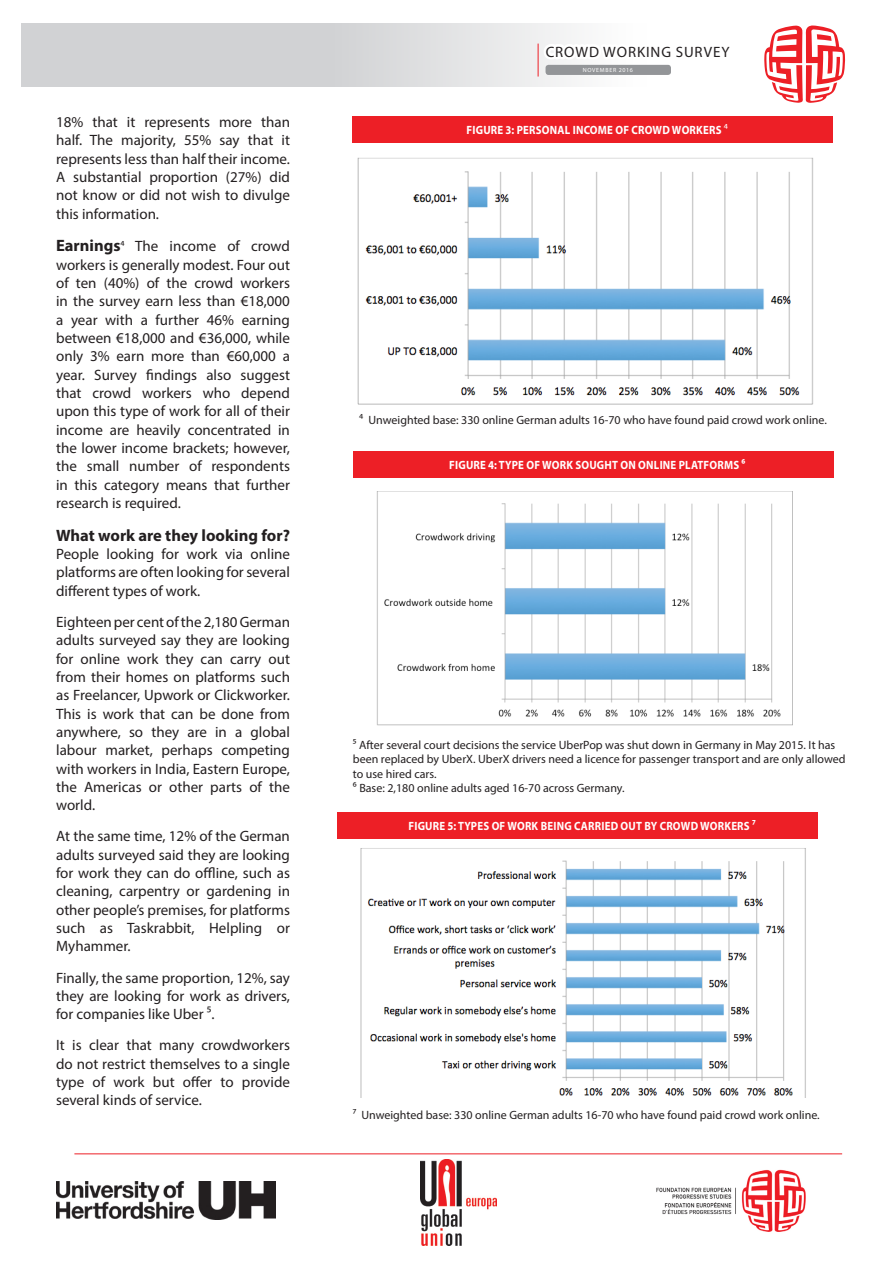
<style>
.page{position:relative;width:893px;height:1263px;background:#fff}
.page>*{position:absolute;margin:0;border:0;box-sizing:border-box;transform-origin:0 0}
.t1{font:700 16.5px "Myriad Pro";color:#231f20}
.t2{font:15px/18.3px "Myriad Pro";color:#231f20;text-align:justify}
.t3{font:15px "Myriad Pro";letter-spacing:.06em;color:#231f20}
.t4{font:12px/14.4px "Myriad Pro";color:#231f20}
.t5{font:700 12px "Myriad Pro";letter-spacing:.02em;color:#fff;scale:.9 1}
.t6{font:6px "Myriad Pro";letter-spacing:.12em;color:#fff}
.s1{font-weight:700;font-size:16.5px}
.s2{font-size:12px}
.s3{font-weight:400}
</style>
<div class="page">
<svg style="left:21px;top:23px;width:520px;height:64px;background:#d7d7d9"></svg>
<svg style="left:764px;top:26px;width:81px;height:77px"></svg>
<svg style="left:541px;top:23px;width:130px;height:64px"></svg>
<div style="left:546px;top:65px;width:125px;height:10px;background:#939598;border-radius:3px"></div>
<hr style="left:538px;top:44px;width:1px;height:33px;background:#ed1f26">
<hr style="left:74px;top:1153px;width:768px;height:1px;background:#ed1f26">
<img style="left:656px;top:1169px;width:150px;height:63px">
<img style="left:357px;top:157px;width:456px;height:248px">
<div style="left:353px;top:116px;width:480px;height:26px;background:#ed1f26"></div>
<div style="left:353px;top:451px;width:480px;height:27px;background:#ed1f26"></div>
<img style="left:376px;top:491px;width:417px;height:235px">
<img style="left:360px;top:848px;width:446px;height:250px">
<div style="left:338px;top:812px;width:480px;height:27px;background:#ed1f26"></div>
<img style="left:420px;top:1159px;width:77px;height:86px">
<img style="left:56px;top:1181px;width:220px;height:39px">
<p class="t2" style="left:56px;top:112px;width:235px">18% that it represents more than half. The majority, 55% say that it represents less than half their income.<br>A substantial proportion (27%) did not know or did not wish to divulge this information.</p>
<p class="t2" style="left:56px;top:237px;width:235px"><span class="s1">Earnings</span><span class="s2">⁴</span> The income of crowd workers is generally modest. Four out of ten (40%) of the crowd workers in the survey earn less than €18,000 a year with a further 46% earning between €18,000 and €36,000, while only 3% earn more than €60,000 a year. Survey findings also suggest that crowd workers who depend upon this type of work for all of their income are heavily concentrated in the lower income brackets; however, the small number of respondents in this category means that further research is required.</p>
<p class="t1" style="left:56px;top:524px;width:235px">What work are they looking for?</p>
<p class="t2" style="left:56px;top:545px;width:235px">People looking for work via online platforms are often looking for several different types of work.</p>
<p class="t2" style="left:56px;top:612px;width:235px">Eighteen per cent of the 2,180 German adults surveyed say they are looking for online work they can carry out from their homes on platforms such as Freelancer, Upwork or Clickworker.<br>This is work that can be done from anywhere, so they are in a global labour market, perhaps competing with workers in India, Eastern Europe, the Americas or other parts of the world.</p>
<p class="t2" style="left:56px;top:827px;width:235px">At the same time, 12% of the German adults surveyed said they are looking for work they can do offline, such as cleaning, carpentry or gardening in other people’s premises, for platforms such as Taskrabbit, Helpling or Myhammer.</p>
<p class="t2" style="left:56px;top:968px;width:235px">Finally, the same proportion, 12%, say they are looking for work as drivers, for companies like Uber ⁵.</p>
<p class="t2" style="left:56px;top:1036px;width:235px">It is clear that many crowdworkers do not restrict themselves to a single type of work but offer to provide several kinds of service.</p>
<p class="t3" style="left:546px;top:43px;width:185px">CROWD WORKING SURVEY</p>
<p class="t6" style="left:583px;top:66px;width:52px">NOVEMBER 2016</p>
<p class="t5" style="left:467px;top:122px;width:292px">FIGURE 3: PERSONAL INCOME OF CROWD WORKERS <span class="s3">⁴</span></p>
<p class="t4" style="left:359px;top:413px;width:469px">⁴ Unweighted base: 330 online German adults 16-70 who have found paid crowd work online.</p>
<p class="t5" style="left:449px;top:457px;width:331px">FIGURE 4: TYPE OF WORK SOUGHT ON ONLINE PLATFORMS ⁶</p>
<p class="t4" style="left:353px;top:737px;width:494px">⁵ After several court decisions the service UberPop was shut down in Germany in May 2015. It has been replaced by UberX. UberX drivers need a licence for passenger transport and are only allowed to use hired cars.<br>⁶ Base: 2,180 online adults aged 16-70 across Germany.</p>
<p class="t5" style="left:408px;top:818px;width:387px">FIGURE 5: TYPES OF WORK BEING CARRIED OUT BY CROWD WORKERS ⁷</p>
<p class="t4" style="left:353px;top:1107px;width:468px">⁷ Unweighted base: 330 online German adults 16-70 who have found paid crowd work online.</p>
</div>
